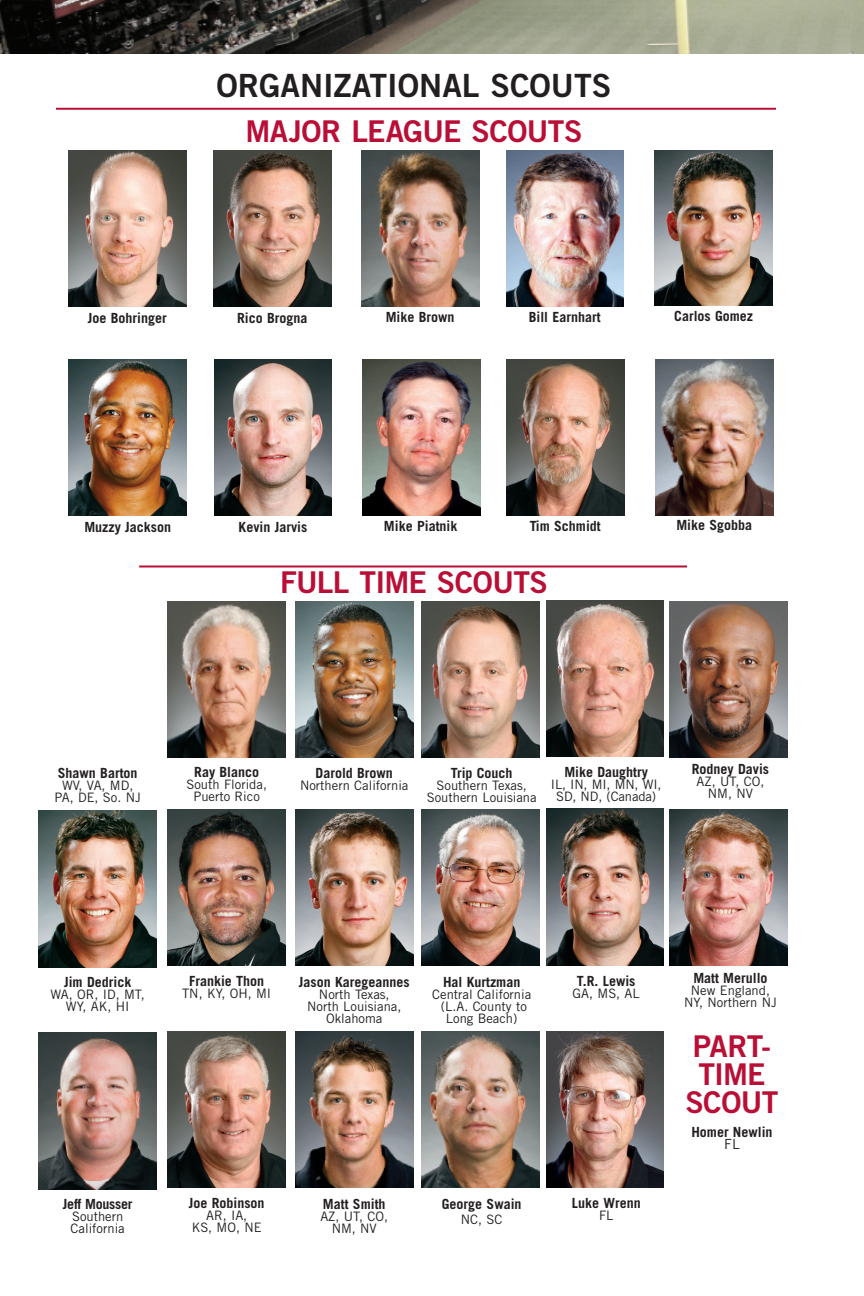
<style>
.page{position:relative;width:864px;height:1296px;background:#fff}
.page>*{position:absolute;margin:0;border:0;box-sizing:border-box;transform-origin:0 0}
.t1{font:32px "Trade Gothic LT Std Bd 2";color:#231f20}
.t2{font:30px "Trade Gothic LT Std Bd 2";letter-spacing:-.025em;color:#b90f36}
.t3{font:700 14px "Trade Gothic LT Std";color:#231f20}
.t4{font:700 14px "Trade Gothic LT Std";letter-spacing:-.02em;color:#231f20}
.t5{font:14px "Trade Gothic LT Std";color:#231f20}
.t6{font:13px/12px "Trade Gothic LT Std";color:#231f20;text-align:center}
</style>
<div class="page">
<img style="left:0;top:0;width:864px;height:54px">
<hr style="left:56px;top:108px;width:720px;height:2px;background:#b90f36">
<img style="left:362px;top:150px;width:118px;height:157px">
<img style="left:214px;top:150px;width:117px;height:157px">
<img style="left:655px;top:150px;width:118px;height:156px">
<img style="left:507px;top:150px;width:117px;height:157px">
<img style="left:68px;top:150px;width:118px;height:157px">
<img style="left:168px;top:601px;width:117px;height:157px">
<img style="left:670px;top:601px;width:117px;height:157px">
<img style="left:296px;top:601px;width:117px;height:157px">
<img style="left:422px;top:601px;width:117px;height:157px">
<img style="left:546px;top:600px;width:118px;height:157px">
<img style="left:168px;top:809px;width:117px;height:157px">
<img style="left:670px;top:809px;width:117px;height:157px">
<img style="left:296px;top:809px;width:117px;height:157px">
<img style="left:422px;top:809px;width:117px;height:157px">
<img style="left:38px;top:810px;width:118px;height:157px">
<img style="left:546px;top:808px;width:118px;height:157px">
<img style="left:168px;top:1031px;width:117px;height:157px">
<img style="left:296px;top:1031px;width:117px;height:157px">
<img style="left:422px;top:1031px;width:117px;height:157px">
<img style="left:38px;top:1032px;width:118px;height:157px">
<hr style="left:139px;top:566px;width:548px;height:2px;background:#b90f36">
<img style="left:362px;top:359px;width:118px;height:157px">
<img style="left:214px;top:359px;width:118px;height:157px">
<img style="left:655px;top:359px;width:118px;height:157px">
<img style="left:506px;top:359px;width:118px;height:157px">
<img style="left:69px;top:359px;width:118px;height:157px">
<img style="left:546px;top:1031px;width:118px;height:157px">
<p class="t1" style="left:217px;top:66px;width:391px">ORGANIZATIONAL SCOUTS</p>
<p class="t2" style="left:246px;top:112px;width:160px">MAJOR LEAGU</p>
<p class="t2" style="left:443px;top:112px;width:66px">E SCOUTS</p>
<p class="t3" style="left:88px;top:309px;width:80px">Joe Bohringer</p>
<p class="t3" style="left:237px;top:309px;width:72px">Rico Brogna</p>
<p class="t3" style="left:386px;top:308px;width:70px">Mike Brown</p>
<p class="t3" style="left:529px;top:308px;width:73px">Bill Earnhart</p>
<p class="t3" style="left:674px;top:307px;width:80px">Carlos Gomez</p>
<p class="t3" style="left:84px;top:518px;width:88px">Muzzy Jackson</p>
<p class="t3" style="left:239px;top:518px;width:70px">Kevin Jarvis</p>
<p class="t3" style="left:384px;top:518px;width:75px">Mike Piatnik</p>
<p class="t3" style="left:530px;top:517px;width:73px">Tim Schmidt</p>
<p class="t3" style="left:676px;top:516px;width:77px">Mike Sgobba</p>
<p class="t2" style="left:280px;top:564px;width:34px">FULL</p>
<p class="t2" style="left:360px;top:564px;width:115px">TI ME SCOUTS</p>
<p class="t3" style="left:58px;top:765px;width:81px">Shawn Barton</p>
<p class="t6" style="left:62px;top:780px;width:73px">WV, VA, MD,</p>
<p class="t6" style="left:55px;top:792px;width:88px">PA, DE, So. NJ</p>
<p class="t3" style="left:194px;top:764px;width:66px">Ray Blanco</p>
<p class="t6" style="left:186px;top:779px;width:82px">South Florida,</p>
<p class="t6" style="left:193px;top:791px;width:68px">Puerto Rico</p>
<p class="t3" style="left:316px;top:765px;width:79px">Darold Brown</p>
<p class="t6" style="left:300px;top:780px;width:110px">Northern California</p>
<p class="t3" style="left:451px;top:765px;width:63px">Trip Couch</p>
<p class="t6" style="left:427px;top:780px;width:111px">Southern Texas,<br>Southern Louisiana</p>
<p class="t3" style="left:564px;top:764px;width:85px">Mike Daughtry</p>
<p class="t6" style="left:551px;top:779px;width:112px">IL, IN, MI, MN, WI,<br>SD, ND, (Canada)</p>
<p class="t3" style="left:692px;top:761px;width:79px">Rodney Davis</p>
<p class="t6" style="left:697px;top:775px;width:69px">AZ, UT, CO,<br>NM, NV</p>
<p class="t3" style="left:64px;top:973px;width:69px">Jim Dedrick</p>
<p class="t6" style="left:50px;top:988px;width:96px">WA, OR, ID, MT,<br>WY, AK, HI</p>
<p class="t3" style="left:189px;top:972px;width:77px">Frankie Thon</p>
<p class="t6" style="left:182px;top:987px;width:91px">TN, KY, OH, MI</p>
<p class="t3" style="left:299px;top:973px;width:112px">Jason Karegeannes</p>
<p class="t6" style="left:319px;top:988px;width:72px">North Texas,</p>
<p class="t6" style="left:307px;top:1000px;width:96px">North Louisiana,<br>Oklahoma</p>
<p class="t3" style="left:443px;top:973px;width:79px">Hal Kurtzman</p>
<p class="t6" style="left:432px;top:988px;width:100px">Central California</p>
<p class="t6" style="left:441px;top:1000px;width:87px">(L.A. County to<br>Long Beach)</p>
<p class="t3" style="left:577px;top:972px;width:60px">T.R. Lewis</p>
<p class="t6" style="left:573px;top:987px;width:69px">GA, MS, AL</p>
<p class="t4" style="left:63px;top:1195px;width:71px">Jeff Mousser</p>
<p class="t6" style="left:72px;top:1210px;width:53px">Southern</p>
<p class="t6" style="left:71px;top:1222px;width:56px">California</p>
<p class="t3" style="left:189px;top:1194px;width:77px">Joe Robinson</p>
<p class="t6" style="left:206px;top:1209px;width:43px">AR, IA,</p>
<p class="t6" style="left:192px;top:1221px;width:72px">KS, MO, NE</p>
<p class="t3" style="left:323px;top:1195px;width:64px">Matt Smith</p>
<p class="t6" style="left:320px;top:1210px;width:69px">AZ, UT, CO,</p>
<p class="t6" style="left:332px;top:1222px;width:47px">NM, NV</p>
<p class="t3" style="left:442px;top:1195px;width:81px">George Swain</p>
<p class="t6" style="left:461px;top:1213px;width:43px">NC, SC</p>
<p class="t3" style="left:572px;top:1195px;width:70px">Luke Wrenn</p>
<p class="t6" style="left:599px;top:1209px;width:16px">FL</p>
<p class="t3" style="left:693px;top:969px;width:76px">Matt Merullo</p>
<p class="t6" style="left:684px;top:984px;width:94px">New England,<br>NY, Northern NJ</p>
<p class="t2" style="left:693px;top:1027px;width:80px">PART-</p>
<p class="t2" style="left:698px;top:1055px;width:69px">TIME</p>
<p class="t2" style="left:685px;top:1083px;width:38px">SCOUT</p>
<p class="t3" style="left:691px;top:1124px;width:83px">Homer Newlin</p>
<p class="t5" style="left:724px;top:1136px;width:17px">FL</p>
</div>
